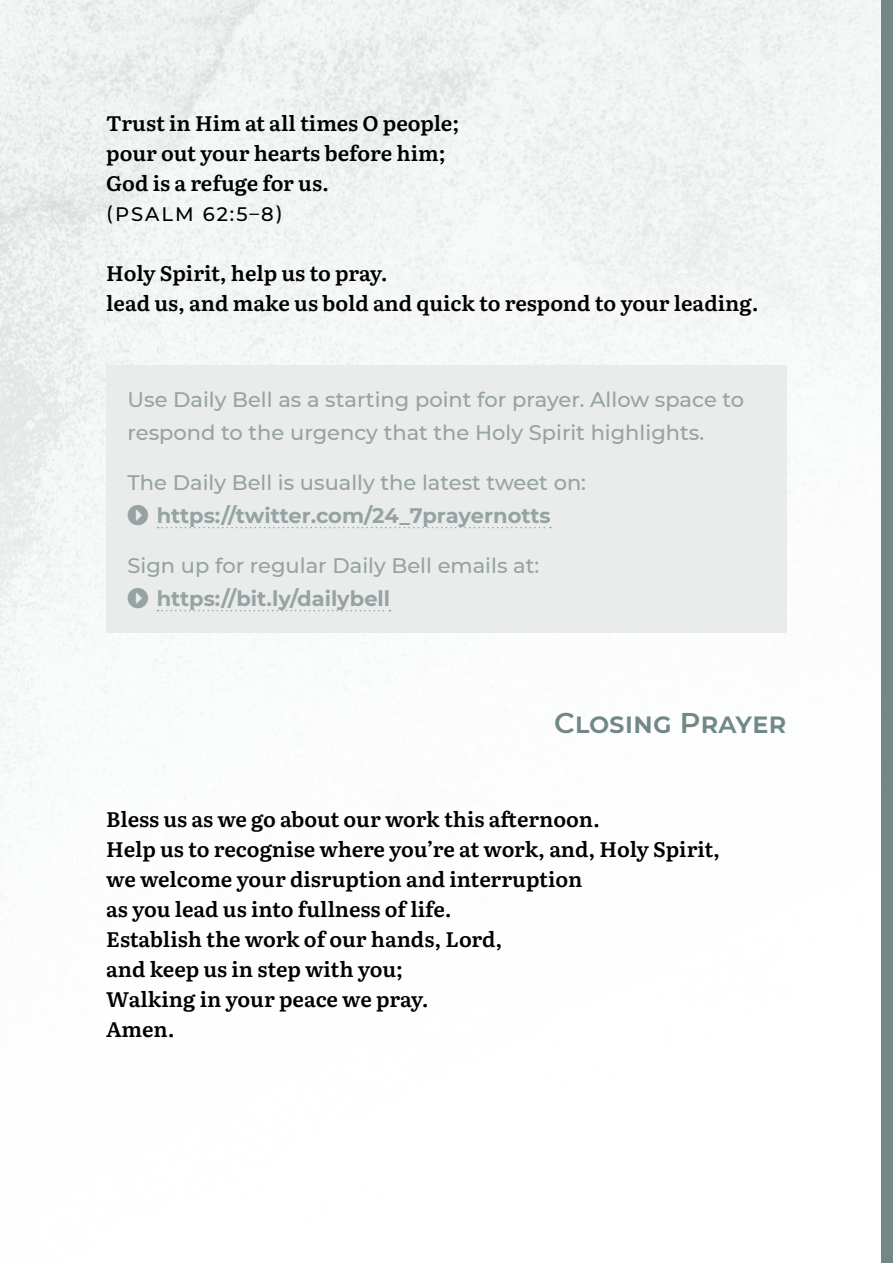
<style>
.page{position:relative;width:893px;height:1263px;background:#fff}
.page>*{position:absolute;margin:0;border:0;box-sizing:border-box;transform-origin:0 0}
.t1{font:600 28.5px "Montserrat";color:#718886}
.t2{font:600 21px/30px "Literata";letter-spacing:-.005em;color:#000}
.t3{font:500 21px/33px "Montserrat";color:#95a3a2}
.t4{font:700 21px "Montserrat";color:#95a3a2}
.t5{font:500 19.5px "Montserrat";letter-spacing:.1em;color:#000}
</style>
<div class="page">
<img style="left:0;top:0;width:881px;height:899px">
<div style="left:106px;top:365px;width:681px;height:102px;background:#eaebeb"></div>
<div style="left:106px;top:448px;width:681px;height:102px;background:#eaebeb"></div>
<svg style="left:158px;top:527px;width:393px;height:1px"></svg>
<div style="left:106px;top:531px;width:681px;height:102px;background:#eaebeb"></div>
<svg style="left:158px;top:610px;width:232px;height:1px"></svg>
<div style="left:881px;top:0;width:12px;height:1263px;background:#718886"></div>
<p class="t2" style="left:106px;top:107px;width:354px">Trust in Him at all times O people; pour out your hearts before him;<br>God is a refuge for us.</p>
<p class="t5" style="left:106px;top:200px;width:178px">(PSALM 62:5–8)</p>
<p class="t2" style="left:106px;top:257px;width:654px">Holy Spirit, help us to pray.<br>lead us, and make us bold and quick to respond to your leading.</p>
<p class="t3" style="left:128px;top:382px;width:618px">Use Daily Bell as a starting point for prayer. Allow space to respond to the urgency that the Holy Spirit highlights.</p>
<p class="t3" style="left:128px;top:465px;width:460px">The Daily Bell is usually the latest tweet on:</p>
<p class="t4" style="left:128px;top:500px;width:425px">▼●▼ https://twitter.com/24_7prayernotts</p>
<p class="t3" style="left:128px;top:548px;width:413px">Sign up for regular Daily Bell emails at:</p>
<p class="t4" style="left:128px;top:583px;width:264px">▼●▼ https://bit.ly/dailybell</p>
<h1 class="t1" style="left:554px;top:702px;width:234px">Closing Prayer</h1>
<p class="t2" style="left:106px;top:802px;width:615px">Bless us as we go about our work this afternoon.<br>Help us to recognise where you’re at work, and, Holy Spirit, we welcome your disruption and interruption<br>as you lead us into fullness of life.<br>Establish the work of our hands, Lord,<br>and keep us in step with you;<br>Walking in your peace we pray.<br>Amen.</p>
</div>
